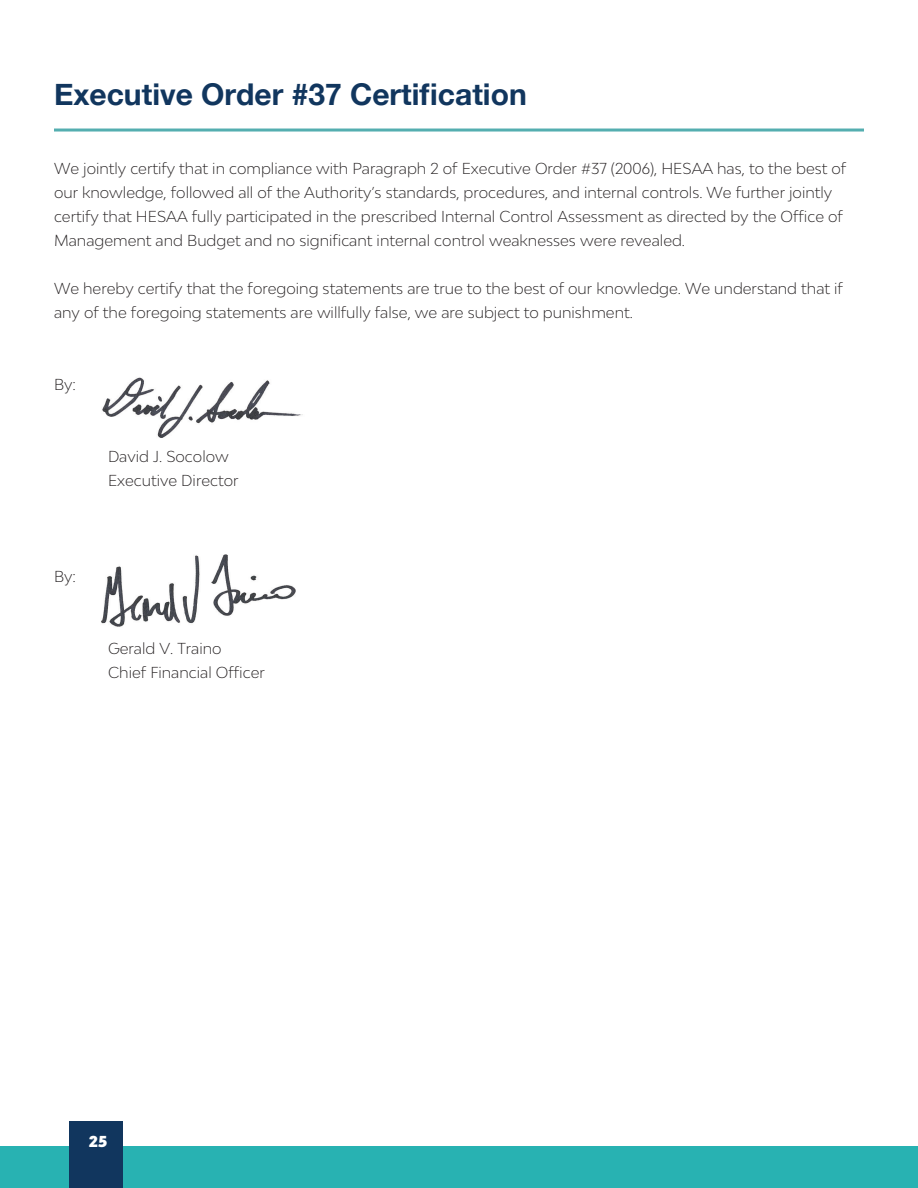
<style>
.page{position:relative;width:918px;height:1188px;background:#fff}
.page>*{position:absolute;margin:0;border:0;box-sizing:border-box;transform-origin:0 0}
.t1{font:700 30px "Helvetica Neue";color:#11365e}
.t2{font:300 15px/24px "Bw Modelica";color:#231f20}
.t3{font:900 15px "Bw Modelica";color:#fff}
</style>
<div class="page">
<hr style="left:54px;top:129px;width:810px;height:3px;background:#54aeb0">
<div style="left:0;top:1147px;width:918px;height:41px;background:#28b2b2"></div>
<div style="left:69px;top:1121px;width:54px;height:67px;background:#11365e"></div>
<img style="left:102px;top:377px;width:201px;height:61px">
<img style="left:101px;top:554px;width:195px;height:73px">
<p class="t1" style="left:54px;top:70px;width:474px">Executive Order #37 Certification</p>
<p class="t2" style="left:54px;top:156px;width:794px">We jointly certify that in compliance with Paragraph 2 of Executive Order #37 (2006), HESAA has, to the best of our knowledge, followed all of the Authority’s standards, procedures, and internal controls. We further jointly certify that HESAA fully participated in the prescribed Internal Control Assessment as directed by the Office of Management and Budget and no significant internal control weaknesses were revealed.</p>
<p class="t2" style="left:54px;top:276px;width:791px">We hereby certify that the foregoing statements are true to the best of our knowledge. We understand that if any of the foregoing statements are willfully false, we are subject to punishment.</p>
<p class="t2" style="left:54px;top:372px;width:23px">By:</p>
<p class="t2" style="left:54px;top:564px;width:23px">By:</p>
<p class="t2" style="left:108px;top:444px;width:122px">David J. Socolow</p>
<p class="t2" style="left:108px;top:468px;width:132px">Executive Director</p>
<p class="t2" style="left:108px;top:636px;width:115px">Gerald V. Traino</p>
<p class="t2" style="left:108px;top:660px;width:158px">Chief Financial Officer</p>
<p class="t3" style="left:89px;top:1132px;width:20px">25</p>
</div>
